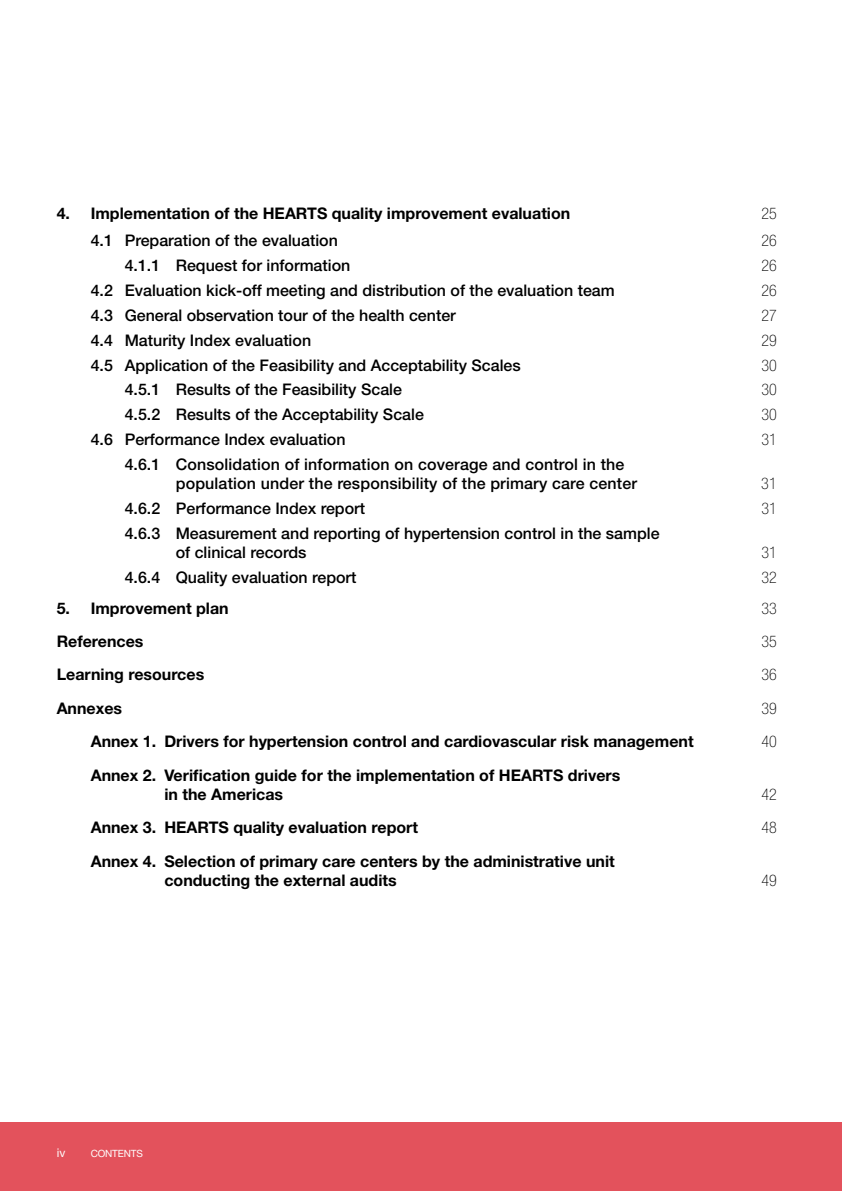
<style>
.page{position:relative;width:842px;height:1191px;background:#fff}
.page>*{position:absolute;margin:0;border:0;box-sizing:border-box;transform-origin:0 0}
.t1{font:500 16px/19.2px "Helvetica Neue LT Std";color:#000}
.t2{font:700 16px/19.2px "Helvetica Neue LT Std";color:#000}
.t3{font:100 condensed 16px "Helvetica Neue LT Std";color:#000}
.t4{font:12px "Helvetica Neue LT Std";color:#fff}
.t5{font:10px "Helvetica Neue LT Std";letter-spacing:-.015em;color:#fff}
</style>
<div class="page">
<div style="left:0;top:1123px;width:842px;height:68px;background:#e3525c"></div>
<p class="t2" style="left:57px;top:203px;width:515px">4. Implementation of the HEARTS quality improvement evaluation</p>
<p class="t3" style="left:761px;top:204px;width:17px">25</p>
<p class="t1" style="left:91px;top:231px;width:249px">4.1 Preparation of the evaluation</p>
<p class="t3" style="left:761px;top:232px;width:17px">26</p>
<p class="t1" style="left:125px;top:256px;width:227px">4.1.1 Request for information</p>
<p class="t3" style="left:761px;top:256px;width:17px">26</p>
<p class="t1" style="left:91px;top:280px;width:525px">4.2 Evaluation kick-off meeting and distribution of the evaluation team</p>
<p class="t3" style="left:761px;top:281px;width:17px">26</p>
<p class="t1" style="left:91px;top:305px;width:367px">4.3 General observation tour of the health center</p>
<p class="t3" style="left:761px;top:306px;width:17px">27</p>
<p class="t1" style="left:91px;top:330px;width:222px">4.4 Maturity Index evaluation</p>
<p class="t3" style="left:761px;top:331px;width:17px">29</p>
<p class="t1" style="left:91px;top:355px;width:432px">4.5 Application of the Feasibility and Acceptability Scales</p>
<p class="t3" style="left:761px;top:356px;width:17px">30</p>
<p class="t1" style="left:125px;top:380px;width:279px">4.5.1 Results of the Feasibility Scale</p>
<p class="t3" style="left:761px;top:381px;width:17px">30</p>
<p class="t1" style="left:125px;top:405px;width:301px">4.5.2 Results of the Acceptability Scale</p>
<p class="t3" style="left:761px;top:406px;width:17px">30</p>
<p class="t1" style="left:91px;top:430px;width:256px">4.6 Performance Index evaluation</p>
<p class="t3" style="left:761px;top:430px;width:17px">31</p>
<p class="t1" style="left:176px;top:454px;width:463px;text-indent:-51px">4.6.1 Consolidation of information on coverage and control in the population under the responsibility of the primary care center</p>
<p class="t3" style="left:761px;top:475px;width:17px">31</p>
<p class="t1" style="left:125px;top:499px;width:242px">4.6.2 Performance Index report</p>
<p class="t3" style="left:761px;top:499px;width:17px">31</p>
<p class="t1" style="left:176px;top:523px;width:485px;text-indent:-51px">4.6.3 Measurement and reporting of hypertension control in the sample of clinical records</p>
<p class="t3" style="left:761px;top:543px;width:17px">31</p>
<p class="t1" style="left:125px;top:567px;width:233px">4.6.4 Quality evaluation report</p>
<p class="t3" style="left:761px;top:568px;width:17px">32</p>
<p class="t2" style="left:57px;top:598px;width:174px">5. Improvement plan</p>
<p class="t3" style="left:761px;top:599px;width:17px">33</p>
<p class="t2" style="left:57px;top:631px;width:88px">References</p>
<p class="t3" style="left:761px;top:632px;width:17px">35</p>
<p class="t2" style="left:57px;top:665px;width:149px">Learning resources</p>
<p class="t3" style="left:761px;top:666px;width:17px">36</p>
<p class="t2" style="left:57px;top:698px;width:67px">Annexes</p>
<p class="t3" style="left:761px;top:699px;width:17px">39</p>
<p class="t2" style="left:91px;top:731px;width:604px">Annex 1. Drivers for hypertension control and cardiovascular risk management</p>
<p class="t3" style="left:761px;top:732px;width:17px">40</p>
<p class="t2" style="left:164px;top:765px;width:457px;text-indent:-74px">Annex 2. Verification guide for the implementation of HEARTS drivers in the Americas</p>
<p class="t3" style="left:761px;top:785px;width:17px">42</p>
<p class="t2" style="left:91px;top:817px;width:329px">Annex 3. HEARTS quality evaluation report</p>
<p class="t3" style="left:761px;top:818px;width:17px">48</p>
<p class="t2" style="left:164px;top:851px;width:452px;text-indent:-74px">Annex 4. Selection of primary care centers by the administrative unit conducting the external audits</p>
<p class="t3" style="left:761px;top:871px;width:17px">49</p>
<p class="t4" style="left:57px;top:1145px;width:10px">iv</p>
<p class="t5" style="left:91px;top:1147px;width:54px">CONTENTS</p>
</div>
